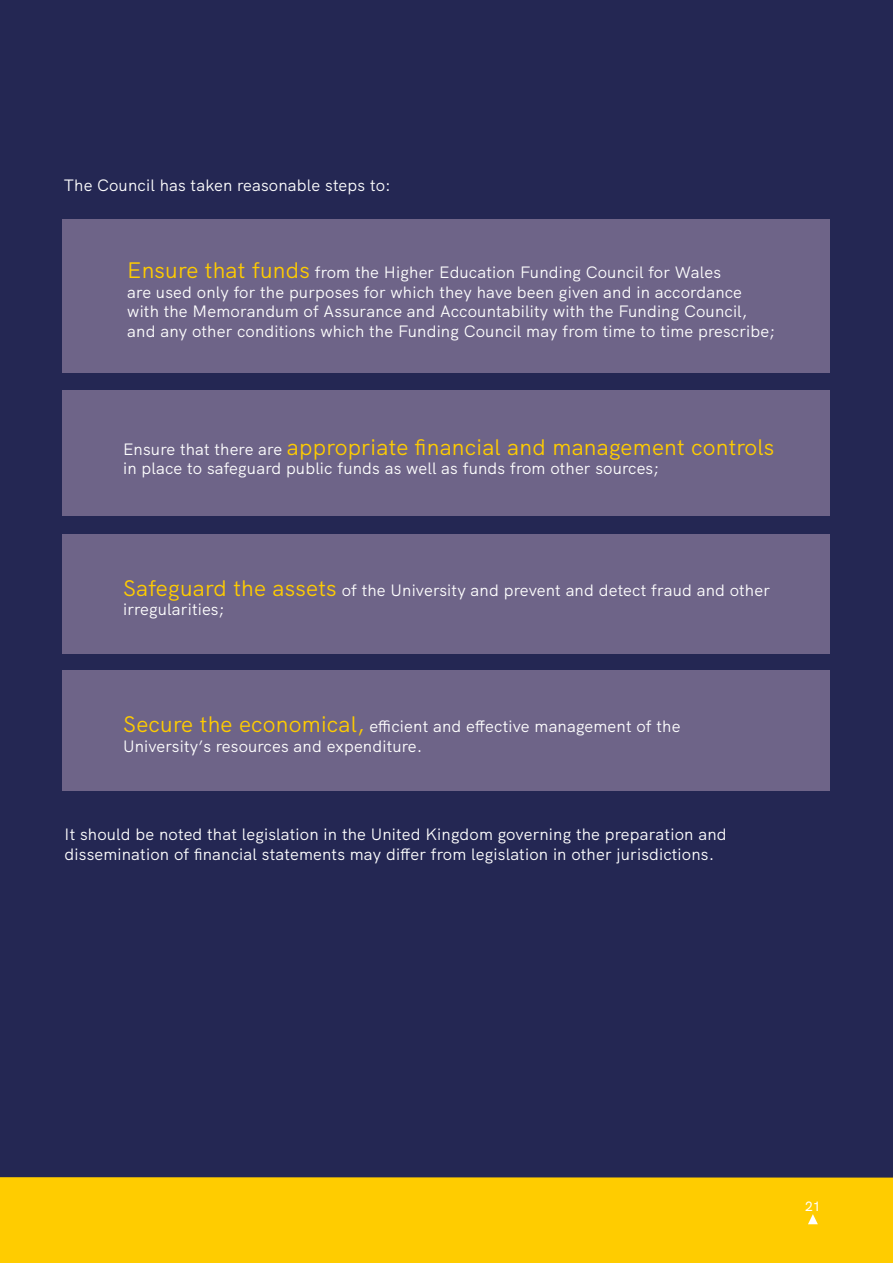
<style>
.page{position:relative;width:893px;height:1263px;background:#fff}
.page>*{position:absolute;margin:0;border:0;box-sizing:border-box;transform-origin:0 0}
.t1{font:22.5px "HK Grotesk";letter-spacing:.01em;color:#fc0}
.t2{font:16.5px/19.5px "HK Grotesk";letter-spacing:.01em;color:#fff}
.t3{font:500 13.5px "HK Grotesk";color:#fff}
.s1{font-size:22.5px;color:#fc0}
.s2{font-size:16.5px;color:#fff}
</style>
<div class="page">
<div style="left:1px;top:0;width:892px;height:1188px;background:#242753"></div>
<div style="left:0;top:1177px;width:893px;height:86px;background:#fc0"></div>
<svg style="left:808px;top:1214px;width:10px;height:11px"></svg>
<div style="left:63px;top:220px;width:767px;height:153px;background:#6e6488"></div>
<div style="left:63px;top:390px;width:767px;height:126px;background:#6e6488"></div>
<div style="left:63px;top:534px;width:767px;height:119px;background:#6e6488"></div>
<div style="left:63px;top:670px;width:767px;height:121px;background:#6e6488"></div>
<p class="t2" style="left:64px;top:174px;width:329px">The Council has taken reasonable steps to:</p>
<p class="t2" style="left:127px;top:262px;width:649px"><span class="s1">Ensure that funds</span> from the Higher Education Funding Council for Wales<br>are used only for the purposes for which they have been given and in accordance with the Memorandum of Assurance and Accountability with the Funding Council, and any other conditions which the Funding Council may from time to time prescribe;</p>
<h1 class="t1" style="left:123px;top:429px;width:653px"><span class="s2">Ensure that there are</span> appropriate financial and management controls</h1>
<p class="t2" style="left:123px;top:457px;width:537px">in place to safeguard public funds as well as funds from other sources;</p>
<p class="t2" style="left:123px;top:579px;width:648px"><span class="s1">Safeguard the assets</span> of the University and prevent and detect fraud and other irregularities;</p>
<p class="t2" style="left:123px;top:715px;width:559px"><span class="s1">Secure the economical,</span> efficient and effective management of the<br>University’s resources and expenditure.</p>
<p class="t2" style="left:65px;top:823px;width:663px">It should be noted that legislation in the United Kingdom governing the preparation and dissemination of financial statements may differ from legislation in other jurisdictions.</p>
<p class="t3" style="left:805px;top:1195px;width:17px">21</p>
<p class="t3" style="left:805px;top:1205px;width:17px">21</p>
</div>
